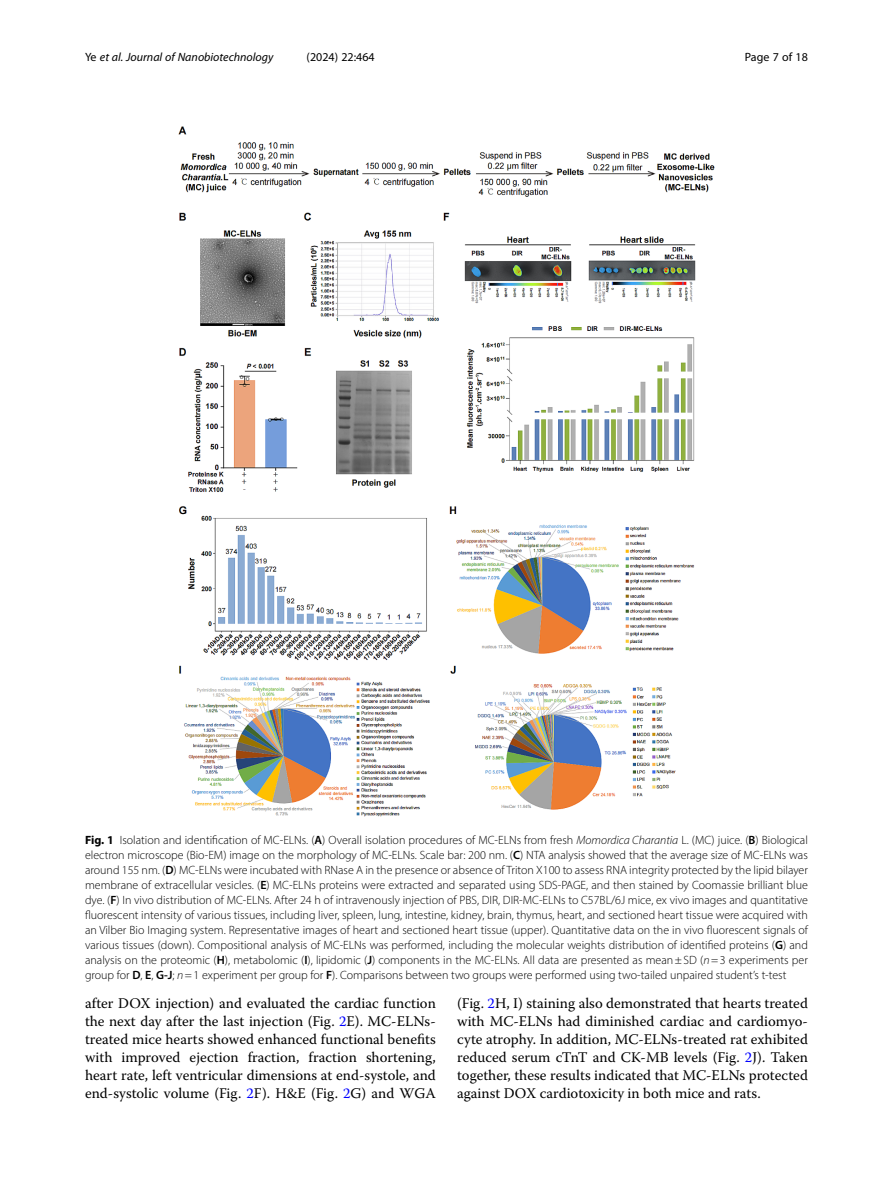
<style>
.page{position:relative;width:893px;height:1191px;background:#fff}
.page>*{position:absolute;margin:0;border:0;box-sizing:border-box;transform-origin:0 0}
.Body_Text{font:14.7px/18px "Warnock Pro";color:#000;text-align:justify}
.Figure_Caption{font:300 12px/15px "Myriad Pro";color:#000;text-align:justify}
.t1{font:italic 12px "Myriad Pro";color:#000}
.t2{font:12px "Myriad Pro";color:#000}
.s1{font-style:normal}
.s2{font-weight:700}
.s3{font-weight:600}
.s4{font-style:italic}
.s5{color:#00f}
</style>
<div class="page">
<img style="left:179px;top:126px;width:535px;height:690px">
<p class="t1" style="left:85px;top:50px;width:190px"><span class="s1">Ye</span> et al. Journal of Nanobiotechnology</p>
<p class="t2" style="left:307px;top:50px;width:70px">(2024) 22:464</p>
<p class="t2" style="left:745px;top:50px;width:65px">Page 7 of 18</p>
<p class="Figure_Caption" style="left:85px;top:832px;width:724px"><span class="s2">Fig. 1</span> Isolation and identification of MC-ELNs. (<span class="s3">A</span>) Overall isolation procedures of MC-ELNs from fresh <span class="s4">Momordica Charantia</span> L. (MC) juice. (<span class="s3">B</span>) Biological electron microscope (Bio-EM) image on the morphology of MC-ELNs. Scale bar: 200 nm. (<span class="s3">C</span>) NTA analysis showed that the average size of MC-ELNs was around 155 nm. (<span class="s3">D</span>) MC-ELNs were incubated with RNase A in the presence or absence of Triton X100 to assess RNA integrity protected by the lipid bilayer membrane of extracellular vesicles. (<span class="s3">E</span>) MC-ELNs proteins were extracted and separated using SDS-PAGE, and then stained by Coomassie brilliant blue dye. (<span class="s3">F</span>) In vivo distribution of MC-ELNs. After 24 h of intravenously injection of PBS, DIR, DIR-MC-ELNs to C57BL/6J mice, ex vivo images and quantitative fluorescent intensity of various tissues, including liver, spleen, lung, intestine, kidney, brain, thymus, heart, and sectioned heart tissue were acquired with an Vilber Bio Imaging system. Representative images of heart and sectioned heart tissue (upper). Quantitative data on the in vivo fluorescent signals of various tissues (down). Compositional analysis of MC-ELNs was performed, including the molecular weights distribution of identified proteins (<span class="s3">G</span>) and analysis on the proteomic (<span class="s3">H</span>), metabolomic (<span class="s3">I</span>), lipidomic (<span class="s3">J</span>) components in the MC-ELNs. All data are presented as mean±SD (<span class="s4">n</span>=3 experiments per group for <span class="s3">D</span>, <span class="s3">E</span>, <span class="s3">G-J</span>; <span class="s4">n</span>=1 experiment per group for <span class="s3">F</span>). Comparisons between two groups were performed using two-tailed unpaired student’s t-test</p>
<p class="Body_Text" style="left:85px;top:994px;width:352px">after DOX injection) and evaluated the cardiac function the next day after the last injection (Fig. <span class="s5">2</span>E). MC-ELNs&shy;treated mice hearts showed enhanced functional benefits with improved ejection fraction, fraction shortening, heart rate, left ventricular dimensions at end-systole, and end-systolic volume (Fig. <span class="s5">2</span>F). H&amp;E (Fig. <span class="s5">2</span>G) and WGA</p>
<p class="Body_Text" style="left:457px;top:994px;width:352px">(Fig. <span class="s5">2</span>H, I) staining also demonstrated that hearts treated with MC-ELNs had diminished cardiac and cardiomyo&shy;cyte atrophy. In addition, MC-ELNs-treated rat exhibited reduced serum cTnT and CK-MB levels (Fig. <span class="s5">2</span>J). Taken together, these results indicated that MC-ELNs protected against DOX cardiotoxicity in both mice and rats.</p>
</div>
